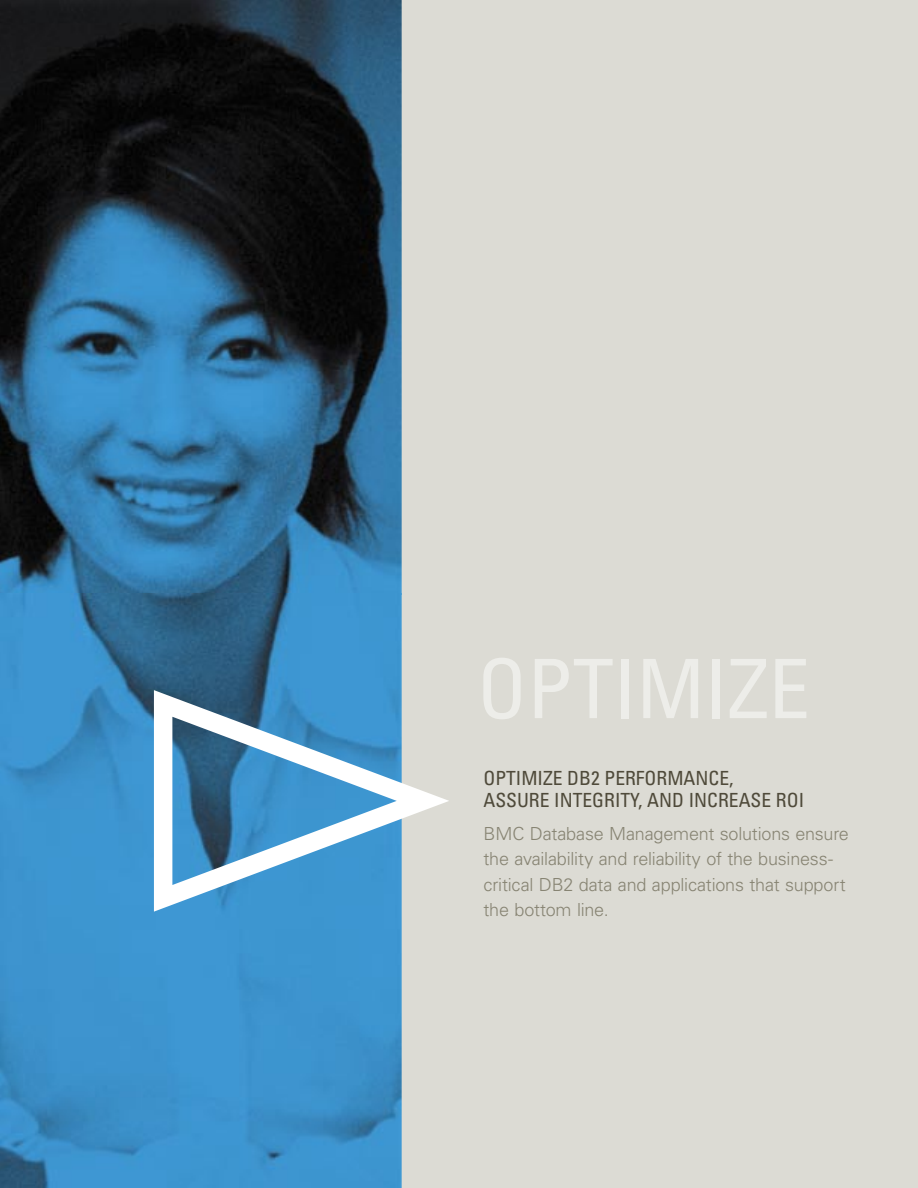
<style>
.page{position:relative;width:918px;height:1188px;background:#fff}
.page>*{position:absolute;margin:0;border:0;box-sizing:border-box;transform-origin:0 0}
.t1{font:condensed 82.05px "Univers";color:#edede9}
.t2{font:condensed 19.5px/22.5px "Univers";color:#4f4a3a}
.t3{font:300 18px/25.5px "Univers";letter-spacing:-.015em;color:#878473}
</style>
<div class="page">
<div style="left:402px;top:0;width:516px;height:1188px;background:#dcdbd4"></div>
<img style="left:0;top:0;width:402px;height:1188px">
<svg style="left:154px;top:690px;width:295px;height:222px"></svg>
<h1 class="t1" style="left:477px;top:637px;width:334px">OPTIMIZE</h1>
<p class="t2" style="left:483px;top:766px;width:322px">OPTIMIZE DB2 PERFORMANCE,<br>ASSURE INTEGRITY, AND INCREASE ROI</p>
<p class="t3" style="left:484px;top:821px;width:367px">BMC Database Management solutions ensure the availability and reliability of the business&shy;critical DB2 data and applications that support the bottom line.</p>
</div>
